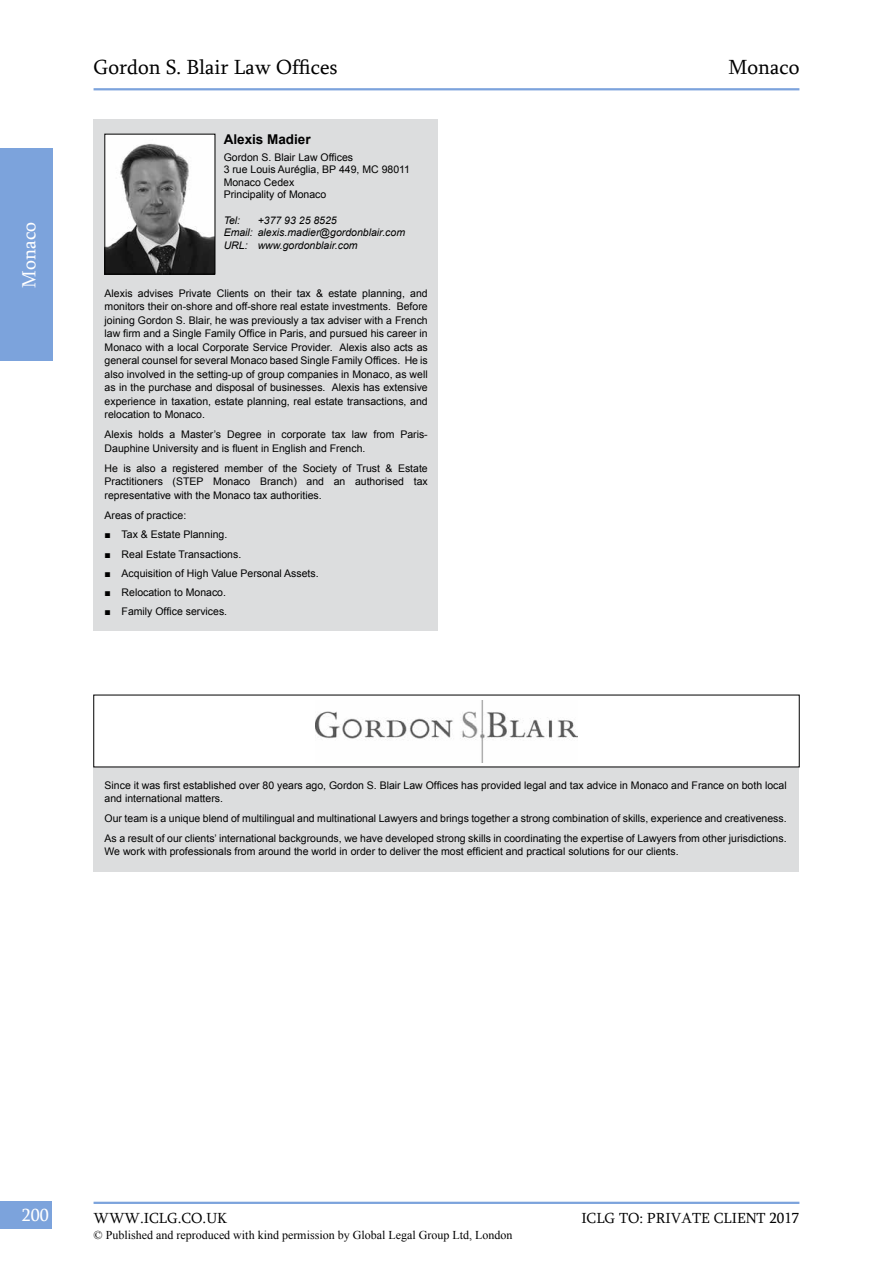
<style>
.page{position:relative;width:893px;height:1263px;background:#fff}
.page>*{position:absolute;margin:0;border:0;box-sizing:border-box;transform-origin:0 0}
.t1{font:21px "Sylfaen";color:#000}
.t2{font:19.5px "Sylfaen";color:#fff}
.t3{font:18px "Sylfaen";color:#fff}
.t4{font:15px "Sylfaen";color:#000}
.t5{font:700 13.5px "Arial";color:#000}
.t6{font:12px "Times New Roman";color:#000}
.t7{font:10.5px/13.5px "Arial";color:#000}
.t8{font:italic 10.5px/12.6px "Arial";color:#000}
.s1{font-family:"Times New Roman"}
</style>
<div class="page">
<div style="left:0;top:1201px;width:52px;height:28px;background:#7ca3dc"></div>
<hr style="left:94px;top:1202px;width:705px;height:2px;background:#7ca3dc">
<div style="left:0;top:148px;width:53px;height:213px;background:#7ca3dc"></div>
<div style="left:94px;top:119px;width:344px;height:511px;background:#dcddde"></div>
<div style="left:94px;top:767px;width:705px;height:104px;background:#dcddde"></div>
<hr style="left:94px;top:88px;width:705px;height:2px;background:#7ca3dc">
<img style="left:107px;top:136px;width:106px;height:136px">
<div style="left:105px;top:134px;width:110px;height:140px;border:1px solid #000"></div>
<img style="left:316px;top:700px;width:261px;height:62px">
<h2 class="t2" style="left:16px;top:288px;width:67px;rotate:-90deg">Monaco</h2>
<h1 class="t1" style="left:94px;top:53px;width:245px">Gordon S. Blair Law Offices</h1>
<h1 class="t1" style="left:729px;top:53px;width:72px">Monaco</h1>
<p class="t5" style="left:224px;top:130px;width:89px">Alexis Madier</p>
<p class="t7" style="left:224px;top:151px;width:188px;line-height:12.6px">Gordon S. Blair Law Offices<br>3 rue Louis Auréglia, BP 449, MC 98011<br>Monaco Cedex<br>Principality of Monaco</p>
<p class="t8" style="left:224px;top:214px;width:18px">Tel:</p>
<p class="t8" style="left:224px;top:214px;width:183px;text-indent:34px">+377 93 25 8525<br>Email: alexis.madier@gordonblair.com<br>URL: www.gordonblair.com</p>
<p class="t7" style="left:105px;top:286px;width:325px;text-align:justify">Alexis advises Private Clients on their tax &amp; estate planning, and monitors their on-shore and off-shore real estate investments. Before joining Gordon S. Blair, he was previously a tax adviser with a French law firm and a Single Family Office in Paris, and pursued his career in Monaco with a local Corporate Service Provider. Alexis also acts as general counsel for several Monaco based Single Family Offices. He is also involved in the setting-up of group companies in Monaco, as well as in the purchase and disposal of businesses. Alexis has extensive experience in taxation, estate planning, real estate transactions, and relocation to Monaco.</p>
<p class="t7" style="left:105px;top:428px;width:325px">Alexis holds a Master’s Degree in corporate tax law from Paris-<br>Dauphine University and is fluent in English and French.</p>
<p class="t7" style="left:105px;top:461px;width:325px;text-align:justify">He is also a registered member of the Society of Trust &amp; Estate Practitioners (STEP Monaco Branch) and an authorised tax representative with the Monaco tax authorities.</p>
<p class="t7" style="left:105px;top:508px;width:83px">Areas of practice:</p>
<p class="t7" style="left:105px;top:528px;width:124px"><span class="s1">■</span> Tax &amp; Estate Planning.</p>
<p class="t7" style="left:105px;top:547px;width:138px"><span class="s1">■</span> Real Estate Transactions.</p>
<p class="t7" style="left:105px;top:566px;width:216px"><span class="s1">■</span> Acquisition of High Value Personal Assets.</p>
<p class="t7" style="left:105px;top:585px;width:123px"><span class="s1">■</span> Relocation to Monaco.</p>
<p class="t7" style="left:105px;top:604px;width:124px"><span class="s1">■</span> Family Office services.</p>
<p class="t7" style="left:105px;top:778px;width:683px">Since it was first established over 80 years ago, Gordon S. Blair Law Offices has provided legal and tax advice in Monaco and France on both local and international matters.</p>
<p class="t7" style="left:105px;top:808px;width:684px;line-height:20px">Our team is a unique blend of multilingual and multinational Lawyers and brings together a strong combination of skills, experience and creativeness.<br>As a result of our clients’ international backgrounds, we have developed strong skills in coordinating the expertise of Lawyers from other jurisdictions.</p>
<p class="t7" style="left:105px;top:845px;width:576px">We work with professionals from around the world in order to deliver the most efficient and practical solutions for our clients.</p>
<h3 class="t3" style="left:22px;top:1202px;width:29px">200</h3>
<h3 class="t4" style="left:94px;top:1208px;width:135px">WWW.ICLG.CO.UK</h3>
<h3 class="t4" style="left:581px;top:1208px;width:220px">ICLG TO: PRIVATE CLIENT 2017</h3>
<p class="t6" style="left:94px;top:1227px;width:420px">© Published and reproduced with kind permission by Global Legal Group Ltd, London</p>
</div>
